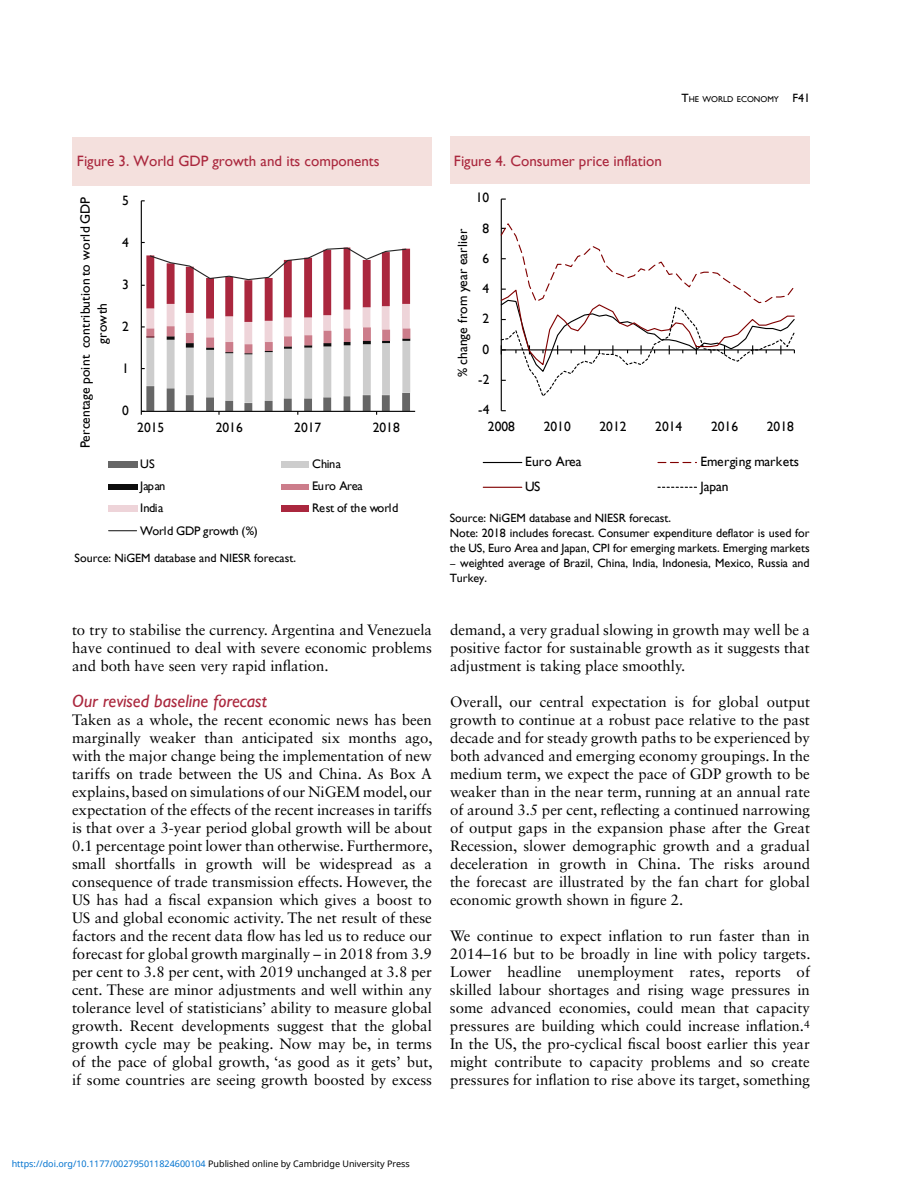
<style>
.page{position:relative;width:918px;height:1188px;background:#fff}
.page>*{position:absolute;margin:0;border:0;box-sizing:border-box;transform-origin:0 0}
.t1{font:italic 18px "Gill Sans";color:#aa273d}
.t2{font:15px/18px "Sabon LT Std";color:#000;text-align:justify}
.t3{font:15px "Gill Sans";color:#aa273d}
.t4{font:13.5px/17px "Gill Sans";color:#000;text-align:center}
.t5{font:12.45px "Gill Sans";letter-spacing:-.02em;color:#000}
.t6{font:12px/15px "Gill Sans";color:#000}
.t7{font:9px "Noto Sans";color:#0172cf}
.t8{font:8.4px "Gill Sans";color:#000}
.s1{font-size:12px}
.s2{color:#000}
</style>
<div class="page">
<div style="left:73px;top:137px;width:359px;height:49px;background:#f4e0dd"></div>
<hr style="left:141px;top:201px;width:1px;height:210px;background:#000">
<hr style="left:141px;top:411px;width:274px;height:1px;background:#000">
<svg style="left:141px;top:242px;width:269px;height:173px"></svg>
<div style="left:108px;top:461px;width:29px;height:7px;background:#666"></div>
<div style="left:281px;top:461px;width:27px;height:7px;background:#cdcdcd"></div>
<div style="left:108px;top:484px;width:29px;height:6px;background:#0d0d0d"></div>
<div style="left:281px;top:484px;width:27px;height:6px;background:#cc7d8b"></div>
<div style="left:108px;top:505px;width:29px;height:7px;background:#eed4d9"></div>
<div style="left:281px;top:505px;width:27px;height:7px;background:#aa273e"></div>
<svg style="left:109px;top:530px;width:28px;height:1px"></svg>
<div style="left:450px;top:137px;width:360px;height:47px;background:#f4e0dd"></div>
<hr style="left:501px;top:199px;width:1px;height:212px;background:#000">
<svg style="left:501px;top:222px;width:294px;height:176px"></svg>
<hr style="left:483px;top:462px;width:39px;height:1px;background:#000">
<svg style="left:658px;top:462px;width:39px;height:1px"></svg>
<hr style="left:483px;top:487px;width:39px;height:1px;background:#800000">
<svg style="left:658px;top:487px;width:39px;height:1px"></svg>
<p class="t8" style="left:681px;top:94px;width:130px"><span class="s1">T</span>HE WORLD ECONOMY <span class="s1">F41</span></p>
<p class="t3" style="left:77px;top:152px;width:304px">Figure 3. World GDP growth and its components</p>
<p class="t4" style="left:77px;top:448px;width:253px;rotate:-90deg">Percentage point contribution to world GDP growth</p>
<p class="t4" style="left:122px;top:192px;width:8px">5</p>
<p class="t4" style="left:122px;top:234px;width:8px">4</p>
<p class="t4" style="left:122px;top:276px;width:8px">3</p>
<p class="t4" style="left:122px;top:318px;width:8px">2</p>
<p class="t4" style="left:122px;top:360px;width:8px">1</p>
<p class="t4" style="left:122px;top:402px;width:8px">0</p>
<p class="t4" style="left:137px;top:419px;width:29px">2015</p>
<p class="t4" style="left:216px;top:419px;width:29px">2016</p>
<p class="t4" style="left:294px;top:419px;width:29px">2017</p>
<p class="t4" style="left:373px;top:419px;width:29px">2018</p>
<p class="t5" style="left:140px;top:457px;width:16px">US</p>
<p class="t5" style="left:312px;top:457px;width:30px">China</p>
<p class="t5" style="left:140px;top:479px;width:27px">Japan</p>
<p class="t5" style="left:312px;top:479px;width:52px">Euro Area</p>
<p class="t5" style="left:140px;top:501px;width:25px">India</p>
<p class="t5" style="left:312px;top:501px;width:88px">Rest of the world</p>
<p class="t5" style="left:140px;top:523px;width:119px">World GDP growth (%)</p>
<p class="t6" style="left:75px;top:551px;width:223px">Source: NiGEM database and NIESR forecast.</p>
<p class="t2" style="left:72px;top:620px;width:362px">to try to stabilise the currency. Argentina and Venezuela have continued to deal with severe economic problems and both have seen very rapid inflation.</p>
<p class="t1" style="left:72px;top:690px;width:196px">Our revised baseline forecast</p>
<p class="t2" style="left:72px;top:710px;width:362px">Taken as a whole, the recent economic news has been marginally weaker than anticipated six months ago, with the major change being the implementation of new tariffs on trade between the US and China. As Box A explains, based on simulations of our NiGEM model, our expectation of the effects of the recent increases in tariffs is that over a 3-year period global growth will be about 0.1 percentage point lower than otherwise. Furthermore, small shortfalls in growth will be widespread as a consequence of trade transmission effects. However, the US has had a fiscal expansion which gives a boost to US and global economic activity. The net result of these factors and the recent data flow has led us to reduce our forecast for global growth marginally – in 2018 from 3.9 per cent to 3.8 per cent, with 2019 unchanged at 3.8 per cent. These are minor adjustments and well within any tolerance level of statisticians’ ability to measure global growth. Recent developments suggest that the global growth cycle may be peaking. Now may be, in terms of the pace of global growth, ‘as good as it gets’ but, if some countries are seeing growth boosted by excess</p>
<p class="t3" style="left:454px;top:152px;width:209px">Figure 4. Consumer price inflation</p>
<p class="t4" style="left:476px;top:189px;width:15px">10</p>
<p class="t4" style="left:454px;top:377px;width:150px;rotate:-90deg">% change from year earlier</p>
<p class="t4" style="left:483px;top:220px;width:8px">8</p>
<p class="t4" style="left:483px;top:250px;width:8px">6</p>
<p class="t4" style="left:483px;top:280px;width:8px">4</p>
<p class="t4" style="left:483px;top:310px;width:8px">2</p>
<p class="t4" style="left:483px;top:341px;width:8px">0</p>
<p class="t4" style="left:478px;top:371px;width:13px">-2</p>
<p class="t4" style="left:478px;top:401px;width:13px">-4</p>
<p class="t4" style="left:488px;top:418px;width:29px">2008</p>
<p class="t4" style="left:544px;top:418px;width:29px">2010</p>
<p class="t4" style="left:600px;top:418px;width:29px">2012</p>
<p class="t4" style="left:655px;top:418px;width:29px">2014</p>
<p class="t4" style="left:711px;top:418px;width:29px">2016</p>
<p class="t4" style="left:767px;top:418px;width:29px">2018</p>
<p class="t4" style="left:525px;top:453px;width:58px">Euro Area</p>
<p class="t4" style="left:700px;top:453px;width:100px">Emerging markets</p>
<p class="t4" style="left:525px;top:478px;width:17px">US</p>
<p class="t4" style="left:700px;top:478px;width:30px">Japan</p>
<p class="t6" style="left:450px;top:510px;width:361px">Source: NiGEM database and NIESR forecast.<br>Note: 2018 includes forecast. Consumer expenditure deflator is used for the US, Euro Area and Japan, CPI for emerging markets. Emerging markets</p>
<p class="t6" style="left:450px;top:555px;width:361px">– weighted average of Brazil, China, India, Indonesia, Mexico, Russia and<br>Turkey.</p>
<p class="t2" style="left:450px;top:620px;width:361px">demand, a very gradual slowing in growth may well be a positive factor for sustainable growth as it suggests that adjustment is taking place smoothly.</p>
<p class="t2" style="left:450px;top:692px;width:362px">Overall, our central expectation is for global output growth to continue at a robust pace relative to the past decade and for steady growth paths to be experienced by both advanced and emerging economy groupings. In the medium term, we expect the pace of GDP growth to be weaker than in the near term, running at an annual rate of around 3.5 per cent, reflecting a continued narrowing of output gaps in the expansion phase after the Great Recession, slower demographic growth and a gradual deceleration in growth in China. The risks around the forecast are illustrated by the fan chart for global economic growth shown in figure 2.</p>
<p class="t2" style="left:450px;top:926px;width:362px">We continue to expect inflation to run faster than in 2014–16 but to be broadly in line with policy targets.<br>Lower headline unemployment rates, reports of skilled labour shortages and rising wage pressures in some advanced economies, could mean that capacity pressures are building which could increase inflation.<sup>4<br></sup>In the US, the pro-cyclical fiscal boost earlier this year might contribute to capacity problems and so create pressures for inflation to rise above its target, something</p>
<p class="t7" style="left:12px;top:1157px;width:400px">https://doi.org/10.1177/002795011824600104 <span class="s2">Published online by Cambridge University Press</span></p>
</div>
